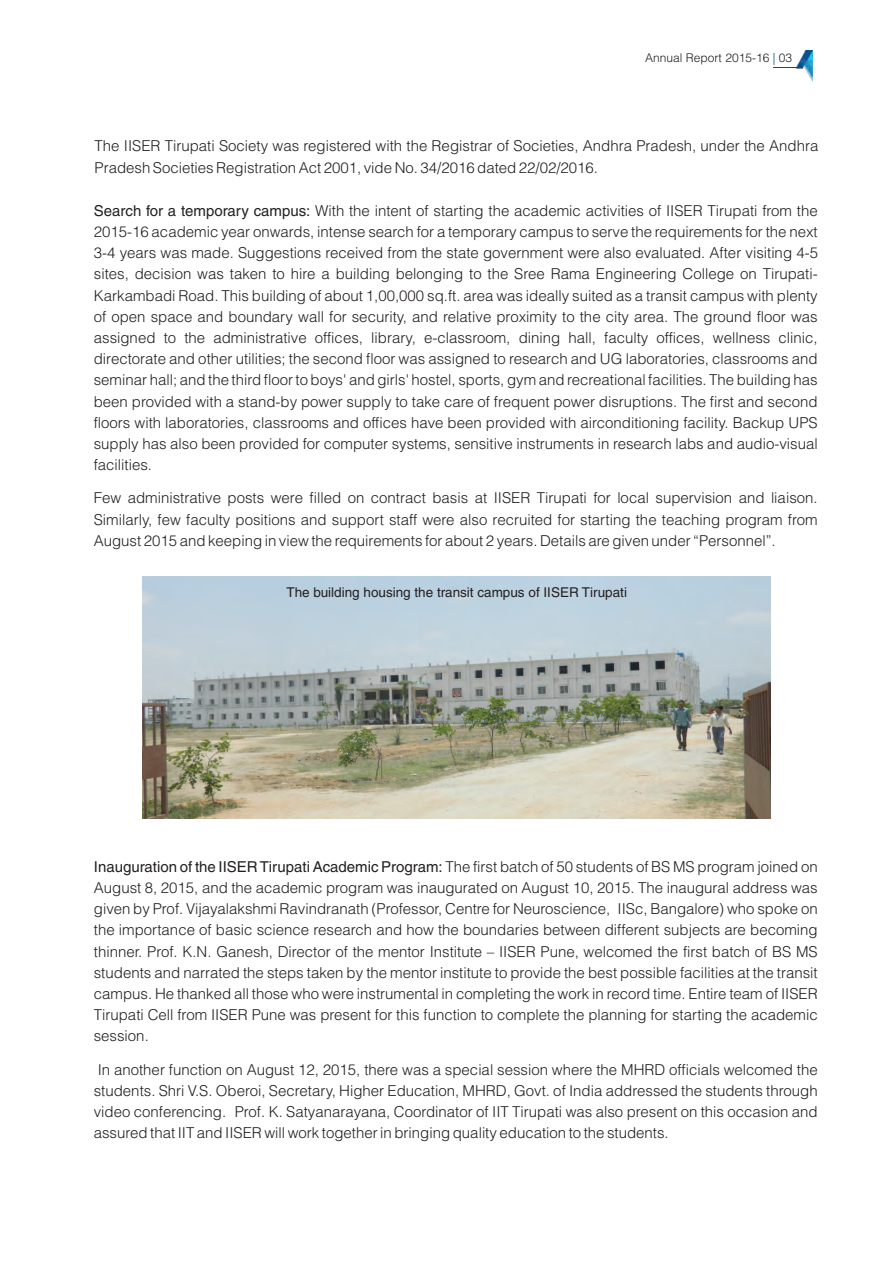
<style>
.page{position:relative;width:893px;height:1263px;background:#fff}
.page>*{position:absolute;margin:0;border:0;box-sizing:border-box;transform-origin:0 0}
.t1{font:300 15px/21.1px "Helvetica LT";color:#231f20;text-align:justify}
.t2{font:13.5px "Helvetica LT";color:#231f20}
.t3{font:300 12px "Helvetica LT";color:#231f20}
.t4{font:300 12px "Helvetica LT";color:#015292}
.s1{font-weight:400}
</style>
<div class="page">
<img style="left:142px;top:576px;width:629px;height:243px">
<img style="left:796px;top:50px;width:16px;height:31px">
<svg style="left:774px;top:67px;width:25px;height:1px"></svg>
<p class="t4" style="left:773px;top:53px;width:4px">|</p>
<p class="t3" style="left:645px;top:53px;width:148px">Annual Report 2015-16 03</p>
<p class="t1" style="left:95px;top:137px;width:725px">The IISER Tirupati Society was registered with the Registrar of Societies, Andhra Pradesh, under the Andhra<br>Pradesh Societies Registration Act 2001, vide No. 34/2016 dated 22/02/2016.</p>
<p class="t1" style="left:94px;top:201px;width:726px"><span class="s1">Search for a temporary campus:</span> With the intent of starting the academic activities of IISER Tirupati from the 2015-16 academic year onwards, intense search for a temporary campus to serve the requirements for the next 3-4 years was made. Suggestions received from the state government were also evaluated. After visiting 4-5 sites, decision was taken to hire a building belonging to the Sree Rama Engineering College on Tirupati-Karkambadi Road. This building of about 1,00,000 sq.ft. area was ideally suited as a transit campus with plenty of open space and boundary wall for security, and relative proximity to the city area. The ground floor was assigned to the administrative offices, library, e-classroom, dining hall, faculty offices, wellness clinic, directorate and other utilities; the second floor was assigned to research and UG laboratories, classrooms and seminar hall; and the third floor to boys' and girls' hostel, sports, gym and recreational facilities. The building has been provided with a stand-by power supply to take care of frequent power disruptions. The first and second floors with laboratories, classrooms and offices have been provided with airconditioning facility. Backup UPS supply has also been provided for computer systems, sensitive instruments in research labs and audio-visual facilities.</p>
<p class="t1" style="left:94px;top:489px;width:725px">Few administrative posts were filled on contract basis at IISER Tirupati for local supervision and liaison.<br>Similarly, few faculty positions and support staff were also recruited for starting the teaching program from August 2015 and keeping in view the requirements for about 2 years. Details are given under “Personnel”.</p>
<p class="t2" style="left:286px;top:588px;width:342px">The building housing the transit campus of IISER Tirupati</p>
<p class="t1" style="left:94px;top:857px;width:725px"><span class="s1">Inauguration of the IISER Tirupati Academic Program:</span> The first batch of 50 students of BS MS program joined on August 8, 2015, and the academic program was inaugurated on August 10, 2015. The inaugural address was given by Prof. Vijayalakshmi Ravindranath (Professor, Centre for Neuroscience, IISc, Bangalore) who spoke on the importance of basic science research and how the boundaries between different subjects are becoming thinner. Prof. K.N. Ganesh, Director of the mentor Institute – IISER Pune, welcomed the first batch of BS MS students and narrated the steps taken by the mentor institute to provide the best possible facilities at the transit campus. He thanked all those who were instrumental in completing the work in record time. Entire team of IISER Tirupati Cell from IISER Pune was present for this function to complete the planning for starting the academic session.</p>
<p class="t1" style="left:94px;top:1060px;width:725px">In another function on August 12, 2015, there was a special session where the MHRD officials welcomed the students. Shri V.S. Oberoi, Secretary, Higher Education, MHRD, Govt. of India addressed the students through video conferencing. Prof. K. Satyanarayana, Coordinator of IIT Tirupati was also present on this occasion and assured that IIT and IISER will work together in bringing quality education to the students.</p>
</div>
